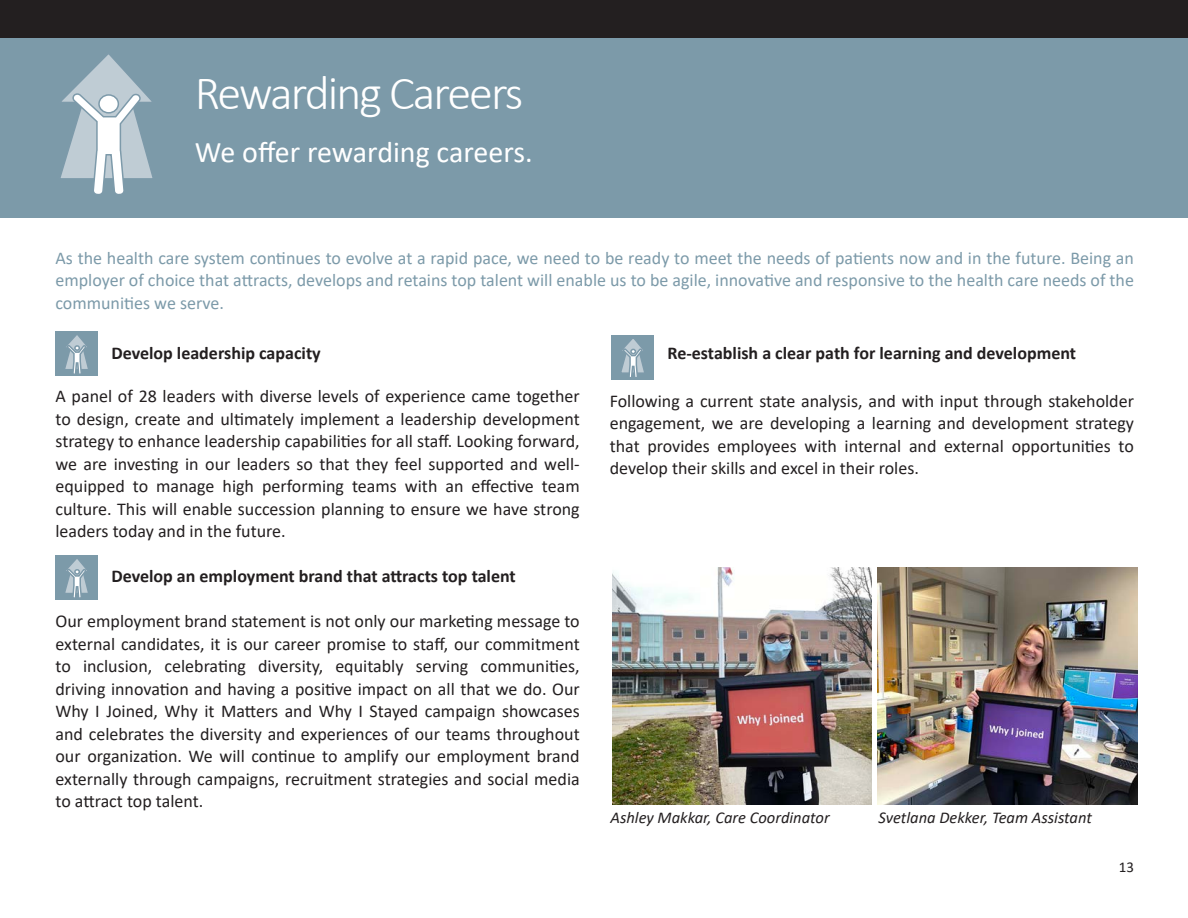
<style>
.page{position:relative;width:1188px;height:918px;background:#fff}
.page>*{position:absolute;margin:0;border:0;box-sizing:border-box;transform-origin:0 0}
.TOC-sub{font:300 48px "Calibri";letter-spacing:-.04em;color:#fff}
.Subheads{font:30px "Calibri";color:#fff}
.t1{font:18px/22.5px "Calibri";color:#231f20;text-align:justify}
.Body_copy{font:18px/22.5px "Calibri";color:#7c9aa9;text-align:justify}
.t2{font:700 18px "Calibri";color:#231f20}
.Captions{font:italic 16.5px "Calibri";color:#231f20}
.t3{font:15px "Calibri";color:#231f20}
</style>
<div class="page">
<div style="left:0;top:0;width:1188px;height:39px;background:#231f20"></div>
<div style="left:0;top:39px;width:1188px;height:179px;background:#7c9aa9"></div>
<svg style="left:60px;top:54px;width:93px;height:140px"></svg>
<img style="left:878px;top:567px;width:259px;height:238px">
<img style="left:612px;top:567px;width:259px;height:238px">
<div style="left:55px;top:331px;width:43px;height:45px;background:#7c9aa9"></div>
<svg style="left:65px;top:335px;width:23px;height:39px"></svg>
<div style="left:55px;top:555px;width:43px;height:45px;background:#7c9aa9"></div>
<svg style="left:65px;top:559px;width:23px;height:39px"></svg>
<div style="left:611px;top:335px;width:43px;height:45px;background:#7c9aa9"></div>
<svg style="left:621px;top:339px;width:23px;height:38px"></svg>
<p class="TOC-sub" style="left:195px;top:63px;width:330px">Rewarding Careers</p>
<p class="Subheads" style="left:195px;top:131px;width:339px">We offer rewarding careers.</p>
<p class="Body_copy" style="left:55px;top:246px;width:1080px">As the health care system continues to evolve at a rapid pace, we need to be ready to meet the needs of patients now and in the future. Being an employer of choice that attracts, develops and retains top talent will enable us to be agile, innovative and responsive to the health care needs of the communities we serve.</p>
<p class="t2" style="left:111px;top:340px;width:211px">Develop leadership capacity</p>
<p class="t1" style="left:56px;top:385px;width:526px">A panel of 28 leaders with diverse levels of experience came together to design, create and ultimately implement a leadership development strategy to enhance leadership capabilities for all staff. Looking forward, we are investing in our leaders so that they feel supported and well&shy;equipped to manage high performing teams with an effective team culture. This will enable succession planning to ensure we have strong leaders today and in the future.</p>
<p class="t2" style="left:111px;top:564px;width:406px">Develop an employment brand that attracts top talent</p>
<p class="t1" style="left:56px;top:610px;width:526px">Our employment brand statement is not only our marketing message to external candidates, it is our career promise to staff, our commitment to inclusion, celebrating diversity, equitably serving communities, driving innovation and having a positive impact on all that we do. Our Why I Joined, Why it Matters and Why I Stayed campaign showcases and celebrates the diversity and experiences of our teams throughout our organization. We will continue to amplify our employment brand externally through campaigns, recruitment strategies and social media to attract top talent.</p>
<p class="t2" style="left:667px;top:340px;width:410px">Re-establish a clear path for learning and development</p>
<p class="t1" style="left:610px;top:389px;width:526px">Following a current state analysis, and with input through stakeholder engagement, we are developing a learning and development strategy that provides employees with internal and external opportunities to develop their skills and excel in their roles.</p>
<p class="Captions" style="left:610px;top:806px;width:221px">Ashley Makkar, Care Coordinator</p>
<p class="Captions" style="left:879px;top:806px;width:215px">Svetlana Dekker, Team Assistant</p>
<p class="t3" style="left:1119px;top:856px;width:17px">13</p>
</div>
